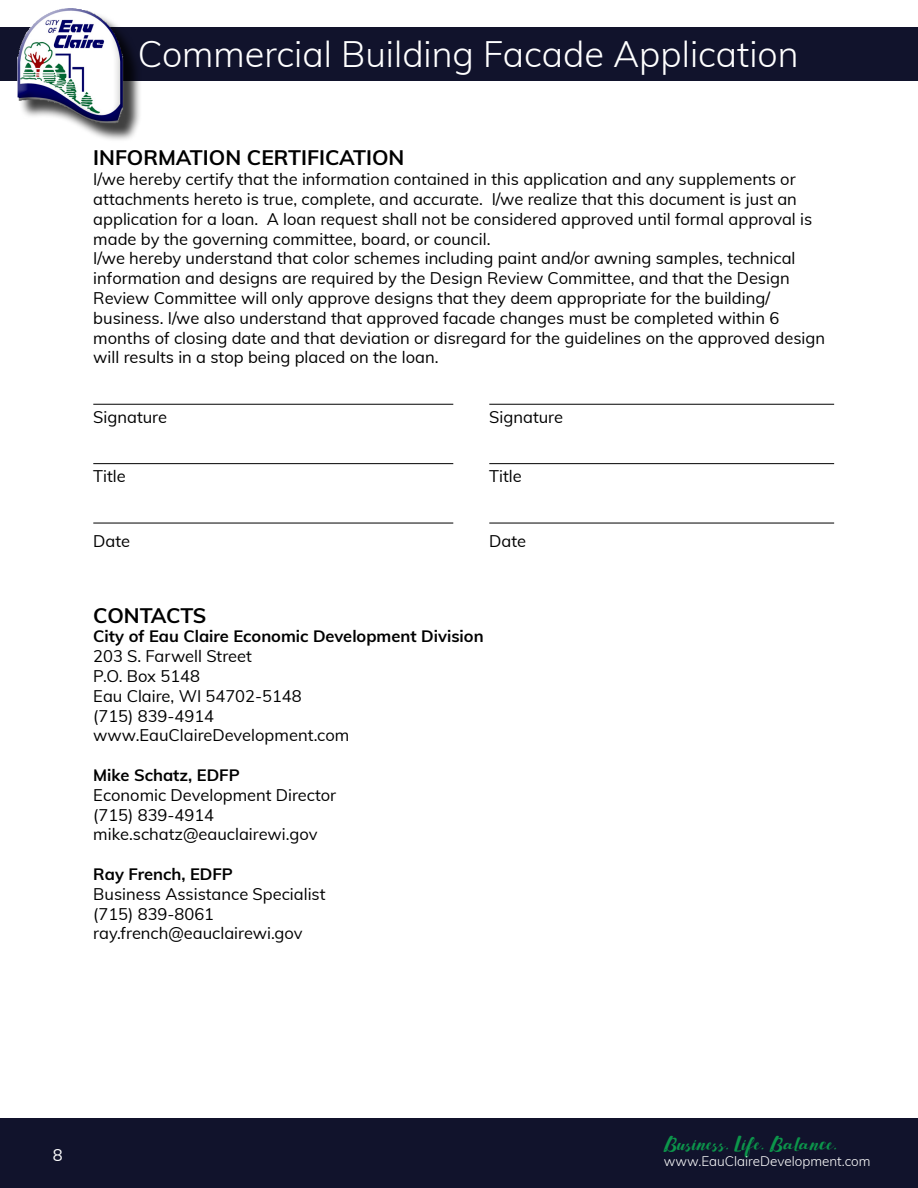
<style>
.page{position:relative;width:918px;height:1188px;background:#fff}
.page>*{position:absolute;margin:0;border:0;box-sizing:border-box;transform-origin:0 0}
.t1{font:300 36px "Muli";color:#fff}
.t2{font:700 21px "Muli";color:#000}
.t3{font:21px "Harlem script";color:#0c964b}
.t4{font:16.5px/19.8px "Muli";color:#000}
.t5{font:700 16.5px "Muli";color:#000}
.t6{font:16.5px "Muli";color:#fff}
.t7{font:300 13.5px "Muli";color:#fff}
</style>
<div class="page">
<div style="left:0;top:27px;width:918px;height:54px;background:#11132c"></div>
<div style="left:0;top:1118px;width:918px;height:70px;background:#11132c"></div>
<div style="left:7px;top:0;width:127px;height:115px;background:#fff;opacity:.75"></div>
<div style="left:10px;top:28px;width:141px;height:117px;background:#000;opacity:.75"></div>
<hr style="left:93px;top:404px;width:360px;height:1px;background:#000">
<hr style="left:489px;top:404px;width:345px;height:1px;background:#000">
<hr style="left:93px;top:463px;width:360px;height:1px;background:#000">
<hr style="left:489px;top:463px;width:345px;height:1px;background:#000">
<hr style="left:93px;top:523px;width:360px;height:1px;background:#000">
<hr style="left:489px;top:523px;width:345px;height:1px;background:#000">
<h1 class="t1" style="left:138px;top:28px;width:662px">Commercial Building Facade Application</h1>
<p class="t2" style="left:93px;top:143px;width:313px">INFORMATION CERTIFICATION</p>
<p class="t4" style="left:93px;top:169px;width:733px">I/we hereby certify that the information contained in this application and any supplements or attachments hereto is true, complete, and accurate. I/we realize that this document is just an application for a loan. A loan request shall not be considered approved until formal approval is made by the governing committee, board, or council.<br>I/we hereby understand that color schemes including paint and/or awning samples, technical information and designs are required by the Design Review Committee, and that the Design Review Committee will only approve designs that they deem appropriate for the building/ business. I/we also understand that approved facade changes must be completed within 6 months of closing date and that deviation or disregard for the guidelines on the approved design will results in a stop being placed on the loan.</p>
<p class="t4" style="left:93px;top:406px;width:75px">Signature</p>
<p class="t4" style="left:489px;top:406px;width:75px">Signature</p>
<p class="t4" style="left:93px;top:466px;width:34px">Title</p>
<p class="t4" style="left:489px;top:466px;width:34px">Title</p>
<p class="t4" style="left:93px;top:530px;width:38px">Date</p>
<p class="t4" style="left:489px;top:530px;width:38px">Date</p>
<p class="t2" style="left:93px;top:600px;width:115px">CONTACTS</p>
<p class="t5" style="left:93px;top:624px;width:392px">City of Eau Claire Economic Development Division</p>
<p class="t4" style="left:93px;top:646px;width:258px">203 S. Farwell Street<br>P.O. Box 5148<br>Eau Claire, WI 54702-5148<br>(715) 839-4914 www.EauClaireDevelopment.com</p>
<p class="t5" style="left:93px;top:763px;width:148px">Mike Schatz, EDFP</p>
<p class="t4" style="left:93px;top:784px;width:244px">Economic Development Director (715) 839-4914 mike.schatz@eauclairewi.gov</p>
<p class="t5" style="left:93px;top:862px;width:141px">Ray French, EDFP</p>
<p class="t4" style="left:93px;top:883px;width:234px">Business Assistance Specialist (715) 839-8061 ray.french@eauclairewi.gov</p>
<p class="t6" style="left:53px;top:1143px;width:11px">8</p>
<p class="t3" style="left:664px;top:1132px;width:175px">Business. Life. Balance.</p>
<p class="t7" style="left:664px;top:1151px;width:208px">www.EauClaireDevelopment.com</p>
</div>
